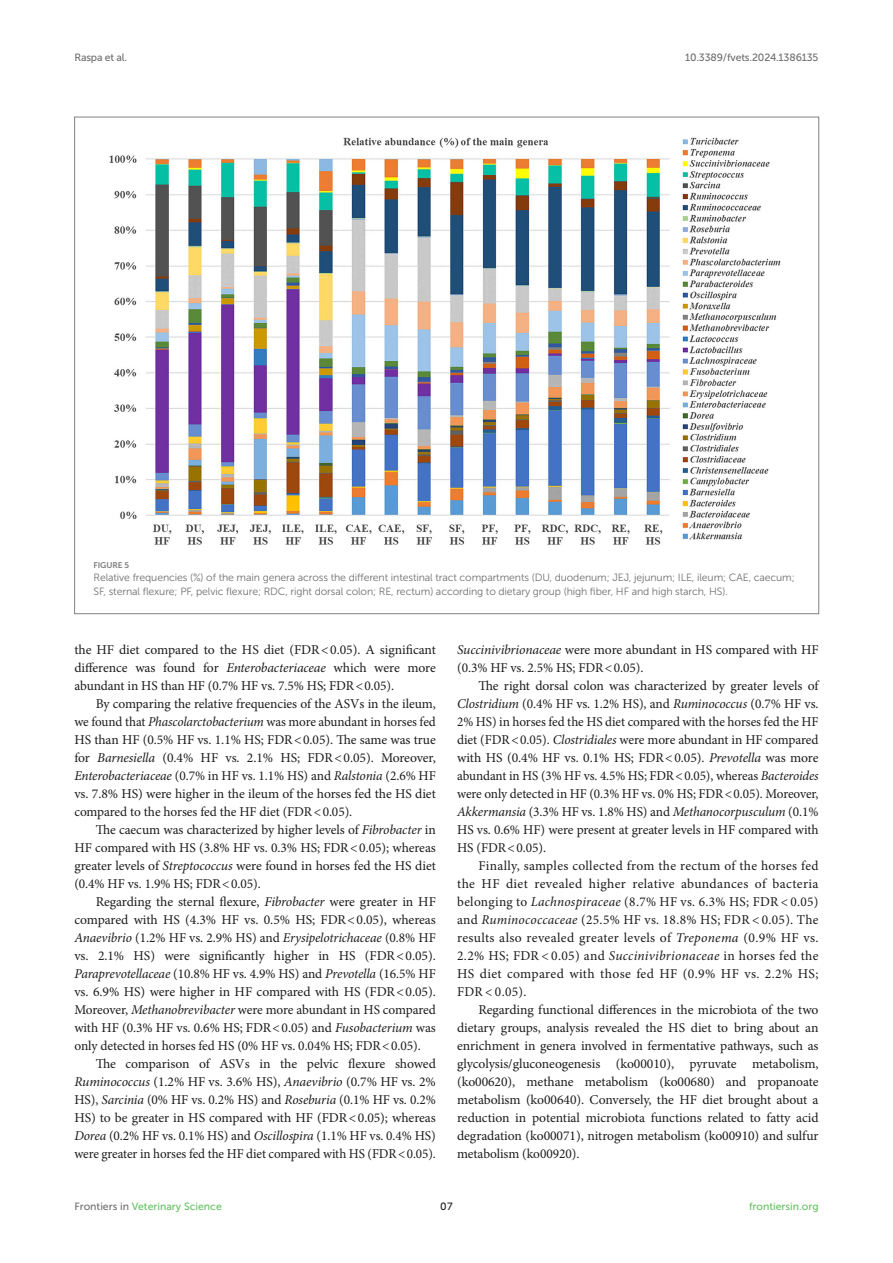
<style>
.page{position:relative;width:893px;height:1263px;background:#fff}
.page>*{position:absolute;margin:0;border:0;box-sizing:border-box;transform-origin:0 0}
.TEXT{font:13.5px/18px "Minion Pro";letter-spacing:-.005em;color:#1b1c1b;text-align:justify}
.FIG_LEG{font:10.5px/13.5px "Museo Sans 300";letter-spacing:-.01em;color:#706f70}
.t1{font:10.5px "Museo Sans 500";color:#65c161}
.t2{font:10.5px "Museo Sans 500";letter-spacing:-.015em;color:#706f70}
.t3{font:10.5px "Museo Sans 500";color:#1b1c1b}
.FIG_HD{font:8.25px "Museo Sans 700";letter-spacing:-.01em;color:#7e7f7f}
.s1{font-style:italic}
.s2{color:#706f70}
</style>
<div class="page">
<img style="left:109px;top:137px;width:672px;height:408px">
<p class="t2" style="left:74px;top:51px;width:54px">Raspa et al.</p>
<p class="t2" style="left:685px;top:51px;width:135px">10.3389/fvets.2024.1386135</p>
<p class="FIG_HD" style="left:94px;top:560px;width:37px">FIGURE 5</p>
<p class="FIG_LEG" style="left:94px;top:571px;width:703px">Relative frequencies (%) of the main genera across the different intestinal tract compartments (DU, duodenum; JEJ, jejunum; ILE, ileum; CAE, caecum;<br>SF, sternal flexure; PF, pelvic flexure; RDC, right dorsal colon; RE, rectum) according to dietary group (high fiber, HF and high starch, HS).</p>
<p class="TEXT" style="left:74px;top:641px;width:363px">the HF diet compared to the HS diet (FDR&lt;0.05). A significant difference was found for <span class="s1">Enterobacteriaceae</span> which were more abundant in HS than HF (0.7% HF vs. 7.5% HS; FDR&lt;0.05).</p>
<p class="TEXT" style="left:74px;top:695px;width:363px;text-indent:21px">By comparing the relative frequencies of the ASVs in the ileum, we found that <span class="s1">Phascolarctobacterium</span> was more abundant in horses fed HS than HF (0.5% HF vs. 1.1% HS; FDR&lt;0.05). The same was true for <span class="s1">Barnesiella</span> (0.4% HF vs. 2.1% HS; FDR&lt;0.05). Moreover, <span class="s1">Enterobacteriaceae</span> (0.7% in HF vs. 1.1% HS) and <span class="s1">Ralstonia</span> (2.6% HF vs. 7.8% HS) were higher in the ileum of the horses fed the HS diet compared to the horses fed the HF diet (FDR&lt;0.05).</p>
<p class="TEXT" style="left:74px;top:821px;width:363px;text-indent:21px">The caecum was characterized by higher levels of <span class="s1">Fibrobacter</span> in HF compared with HS (3.8% HF vs. 0.3% HS; FDR&lt;0.05); whereas greater levels of <span class="s1">Streptococcus</span> were found in horses fed the HS diet (0.4% HF vs. 1.9% HS; FDR&lt;0.05).</p>
<p class="TEXT" style="left:74px;top:893px;width:363px;text-indent:21px">Regarding the sternal flexure, <span class="s1">Fibrobacter</span> were greater in HF compared with HS (4.3% HF vs. 0.5% HS; FDR&lt;0.05), whereas <span class="s1">Anaevibrio</span> (1.2% HF vs. 2.9% HS) and <span class="s1">Erysipelotrichaceae</span> (0.8% HF vs. 2.1% HS) were significantly higher in HS (FDR&lt;0.05).<br><span class="s1">Paraprevotellaceae</span> (10.8% HF vs. 4.9% HS) and <span class="s1">Prevotella</span> (16.5% HF vs. 6.9% HS) were higher in HF compared with HS (FDR&lt;0.05).<br>Moreover, <span class="s1">Methanobrevibacter</span> were more abundant in HS compared with HF (0.3% HF vs. 0.6% HS; FDR&lt;0.05) and <span class="s1">Fusobacterium</span> was only detected in horses fed HS (0% HF vs. 0.04% HS; FDR&lt;0.05).</p>
<p class="TEXT" style="left:74px;top:1055px;width:363px;text-indent:21px">The comparison of ASVs in the pelvic flexure showed <span class="s1">Ruminococcus</span> (1.2% HF vs. 3.6% HS), <span class="s1">Anaevibrio</span> (0.7% HF vs. 2% HS), <span class="s1">Sarcinia</span> (0% HF vs. 0.2% HS) and <span class="s1">Roseburia</span> (0.1% HF vs. 0.2% HS) to be greater in HS compared with HF (FDR&lt;0.05); whereas <span class="s1">Dorea</span> (0.2% HF vs. 0.1% HS) and <span class="s1">Oscillospira</span> (1.1% HF vs. 0.4% HS) were greater in horses fed the HF diet compared with HS (FDR&lt;0.05).</p>
<p class="TEXT" style="left:457px;top:641px;width:363px"><span class="s1">Succinivibrionaceae</span> were more abundant in HS compared with HF (0.3% HF vs. 2.5% HS; FDR&lt;0.05).</p>
<p class="TEXT" style="left:457px;top:677px;width:363px;text-indent:21px">The right dorsal colon was characterized by greater levels of <span class="s1">Clostridium</span> (0.4% HF vs. 1.2% HS), and <span class="s1">Ruminococcus</span> (0.7% HF vs.<br>2% HS) in horses fed the HS diet compared with the horses fed the HF diet (FDR&lt;0.05). <span class="s1">Clostridiales</span> were more abundant in HF compared with HS (0.4% HF vs. 0.1% HS; FDR&lt;0.05). <span class="s1">Prevotella</span> was more abundant in HS (3% HF vs. 4.5% HS; FDR&lt;0.05), whereas <span class="s1">Bacteroides </span>were only detected in HF (0.3% HF vs. 0% HS; FDR&lt;0.05). Moreover, <span class="s1">Akkermansia</span> (3.3% HF vs. 1.8% HS) and <span class="s1">Methanocorpusculum</span> (0.1% HS vs. 0.6% HF) were present at greater levels in HF compared with HS (FDR&lt;0.05).</p>
<p class="TEXT" style="left:457px;top:857px;width:363px;text-indent:21px">Finally, samples collected from the rectum of the horses fed the HF diet revealed higher relative abundances of bacteria belonging to <span class="s1">Lachnospiraceae</span> (8.7% HF vs. 6.3% HS; FDR &lt; 0.05) and <span class="s1">Ruminococcaceae</span> (25.5% HF vs. 18.8% HS; FDR &lt; 0.05). The results also revealed greater levels of <span class="s1">Treponema</span> (0.9% HF vs.<br>2.2% HS; FDR &lt; 0.05) and <span class="s1">Succinivibrionaceae</span> in horses fed the HS diet compared with those fed HF (0.9% HF vs. 2.2% HS; FDR &lt; 0.05).</p>
<p class="TEXT" style="left:457px;top:1001px;width:363px;text-indent:21px">Regarding functional differences in the microbiota of the two dietary groups, analysis revealed the HS diet to bring about an enrichment in genera involved in fermentative pathways, such as glycolysis/gluconeogenesis (ko00010), pyruvate metabolism, (ko00620), methane metabolism (ko00680) and propanoate metabolism (ko00640). Conversely, the HF diet brought about a reduction in potential microbiota functions related to fatty acid degradation (ko00071), nitrogen metabolism (ko00910) and sulfur metabolism (ko00920).</p>
<p class="t1" style="left:74px;top:1200px;width:149px"><span class="s2">Frontiers in</span> Veterinary Science</p>
<p class="t3" style="left:440px;top:1200px;width:14px">07</p>
<p class="t1" style="left:749px;top:1200px;width:71px">frontiersin.org</p>
</div>
